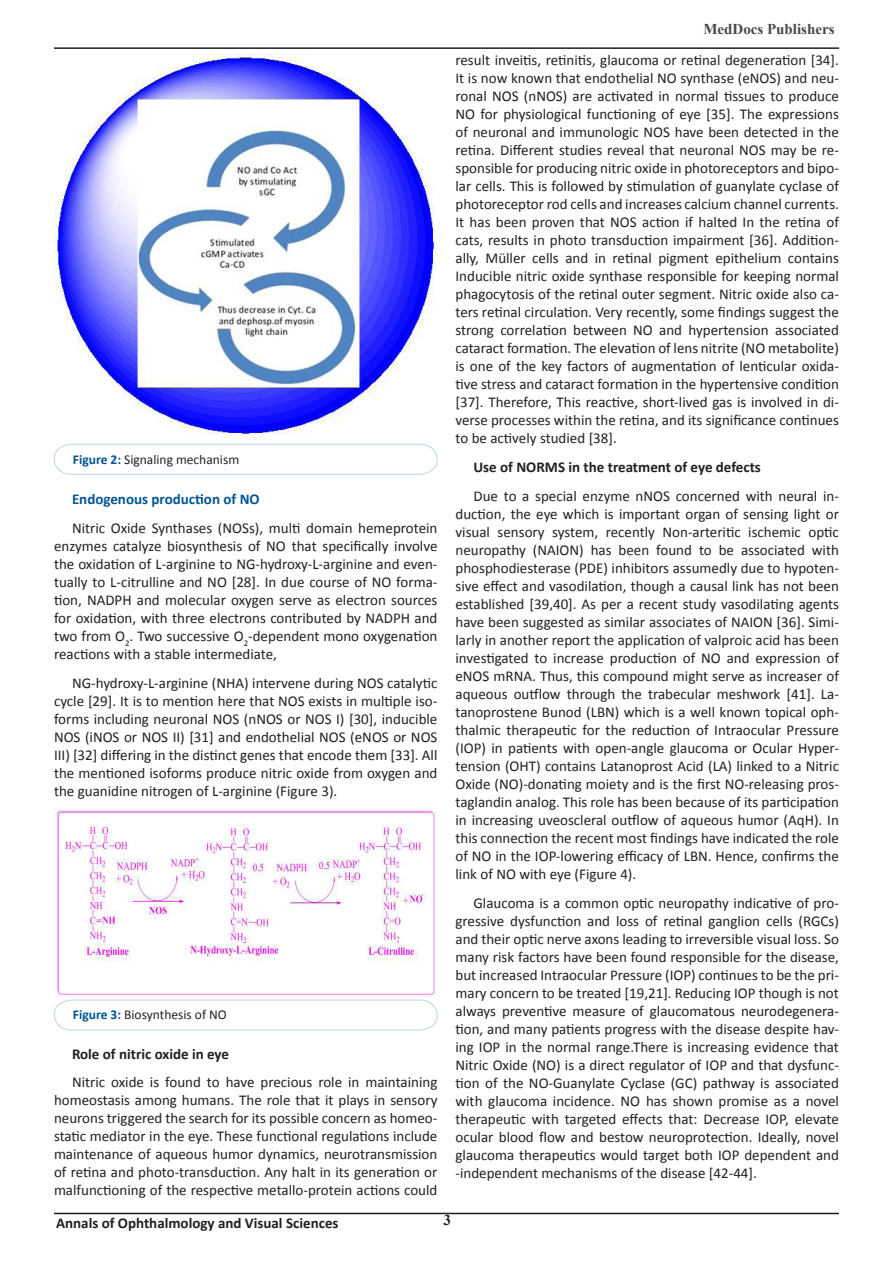
<style>
.page{position:relative;width:893px;height:1263px;background:#fff}
.page>*{position:absolute;margin:0;border:0;box-sizing:border-box;transform-origin:0 0}
.t1{font:15px/18px "Calibri";color:#231f20;text-align:justify}
.t2{font:700 15px "Calibri";color:#231f20}
.t3{font:700 15px "Calibri";color:#005596}
.t4{font:700 15px "Times New Roman";color:#464b47}
.t5{font:700 15px "Times New Roman";color:#231f20}
.t6{font:13.5px "Calibri";color:#231f20}
.s1{font-weight:700;color:#005596}
</style>
<div class="page">
<hr style="left:54px;top:1213px;width:785px;height:1px;background:#231f20">
<hr style="left:54px;top:47px;width:785px;height:2px;background:#231f20">
<img style="left:54px;top:54px;width:381px;height:381px">
<svg style="left:54px;top:444px;width:384px;height:31px"></svg>
<img style="left:54px;top:807px;width:382px;height:190px">
<svg style="left:54px;top:1000px;width:384px;height:30px"></svg>
<p class="t6" style="left:73px;top:450px;width:168px"><span class="s1">Figure 2:</span> Signaling mechanism</p>
<p class="t3" style="left:72px;top:489px;width:189px">Endogenous production of NO</p>
<p class="t1" style="left:54px;top:519px;width:385px;text-indent:18px">Nitric Oxide Synthases (NOSs), multi domain hemeprotein enzymes catalyze biosynthesis of NO that specifically involve the oxidation of L-arginine to NG-hydroxy-L-arginine and even&shy;tually to L-citrulline and NO [28]. In due course of NO forma&shy;tion, NADPH and molecular oxygen serve as electron sources for oxidation, with three electrons contributed by NADPH and two from O<sub>2</sub>. Two successive O<sub>2</sub>-dependent mono oxygenation reactions with a stable intermediate,</p>
<p class="t1" style="left:54px;top:674px;width:385px;text-indent:18px">NG-hydroxy-L-arginine (NHA) intervene during NOS catalytic cycle [29]. It is to mention here that NOS exists in multiple iso&shy;forms including neuronal NOS (nNOS or NOS I) [30], inducible NOS (iNOS or NOS II) [31] and endothelial NOS (eNOS or NOS III) [32] differing in the distinct genes that encode them [33]. All the mentioned isoforms produce nitric oxide from oxygen and the guanidine nitrogen of L-arginine (Figure 3).</p>
<p class="t6" style="left:73px;top:1006px;width:155px"><span class="s1">Figure 3:</span> Biosynthesis of NO</p>
<p class="t2" style="left:72px;top:1044px;width:159px">Role of nitric oxide in eye</p>
<p class="t1" style="left:54px;top:1073px;width:385px;text-indent:18px">Nitric oxide is found to have precious role in maintaining homeostasis among humans. The role that it plays in sensory neurons triggered the search for its possible concern as homeo&shy;static mediator in the eye. These functional regulations include maintenance of aqueous humor dynamics, neurotransmission of retina and photo-transduction. Any halt in its generation or malfunctioning of the respective metallo-protein actions could</p>
<p class="t4" style="left:703px;top:18px;width:133px">MedDocs Publishers</p>
<p class="t1" style="left:455px;top:51px;width:385px">result inveitis, retinitis, glaucoma or retinal degeneration [34].<br>It is now known that endothelial NO synthase (eNOS) and neu&shy;ronal NOS (nNOS) are activated in normal tissues to produce NO for physiological functioning of eye [35]. The expressions of neuronal and immunologic NOS have been detected in the retina. Different studies reveal that neuronal NOS may be re&shy;sponsible for producing nitric oxide in photoreceptors and bipo&shy;lar cells. This is followed by stimulation of guanylate cyclase of photoreceptor rod cells and increases calcium channel currents.<br>It has been proven that NOS action if halted In the retina of cats, results in photo transduction impairment [36]. Addition&shy;ally, Müller cells and in retinal pigment epithelium contains Inducible nitric oxide synthase responsible for keeping normal phagocytosis of the retinal outer segment. Nitric oxide also ca&shy;ters retinal circulation. Very recently, some findings suggest the strong correlation between NO and hypertension associated cataract formation. The elevation of lens nitrite (NO metabolite) is one of the key factors of augmentation of lenticular oxida&shy;tive stress and cataract formation in the hypertensive condition [37]. Therefore, This reactive, short-lived gas is involved in di&shy;verse processes within the retina, and its significance continues to be actively studied [38].</p>
<p class="t2" style="left:473px;top:457px;width:289px">Use of NORMS in the treatment of eye defects</p>
<p class="t1" style="left:455px;top:487px;width:385px;text-indent:18px">Due to a special enzyme nNOS concerned with neural in&shy;duction, the eye which is important organ of sensing light or visual sensory system, recently Non-arteritic ischemic optic neuropathy (NAION) has been found to be associated with phosphodiesterase (PDE) inhibitors assumedly due to hypoten&shy;sive effect and vasodilation, though a causal link has not been established [39,40]. As per a recent study vasodilating agents have been suggested as similar associates of NAION [36]. Simi&shy;larly in another report the application of valproic acid has been investigated to increase production of NO and expression of eNOS mRNA. Thus, this compound might serve as increaser of aqueous outflow through the trabecular meshwork [41]. La&shy;tanoprostene Bunod (LBN) which is a well known topical oph&shy;thalmic therapeutic for the reduction of Intraocular Pressure (IOP) in patients with open-angle glaucoma or Ocular Hyper&shy;tension (OHT) contains Latanoprost Acid (LA) linked to a Nitric Oxide (NO)-donating moiety and is the first NO-releasing pros&shy;taglandin analog. This role has been because of its participation in increasing uveoscleral outflow of aqueous humor (AqH). In this connection the recent most findings have indicated the role of NO in the IOP-lowering efficacy of LBN. Hence, confirms the link of NO with eye (Figure 4).</p>
<p class="t1" style="left:455px;top:894px;width:385px;text-indent:18px">Glaucoma is a common optic neuropathy indicative of pro&shy;gressive dysfunction and loss of retinal ganglion cells (RGCs) and their optic nerve axons leading to irreversible visual loss. So many risk factors have been found responsible for the disease, but increased Intraocular Pressure (IOP) continues to be the pri&shy;mary concern to be treated [19,21]. Reducing IOP though is not always preventive measure of glaucomatous neurodegenera&shy;tion, and many patients progress with the disease despite hav&shy;ing IOP in the normal range.There is increasing evidence that Nitric Oxide (NO) is a direct regulator of IOP and that dysfunc&shy;tion of the NO-Guanylate Cyclase (GC) pathway is associated with glaucoma incidence. NO has shown promise as a novel therapeutic with targeted effects that: Decrease IOP, elevate ocular blood flow and bestow neuroprotection. Ideally, novel glaucoma therapeutics would target both IOP dependent and -independent mechanisms of the disease [42-44].</p>
<p class="t2" style="left:56px;top:1213px;width:284px">Annals of Ophthalmology and Visual Sciences</p>
<p class="t5" style="left:444px;top:1210px;width:9px">3</p>
</div>
